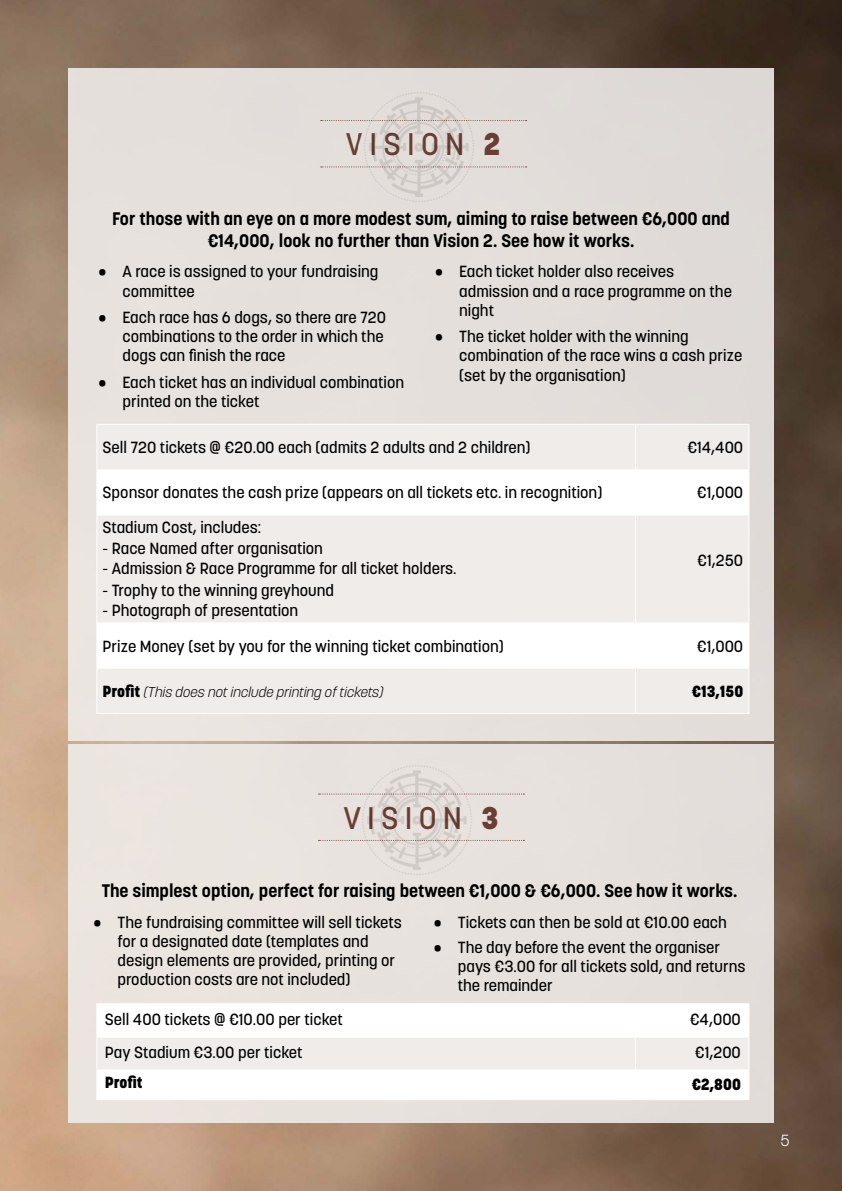
<style>
.page{position:relative;width:842px;height:1191px;background:#fff}
.page>*{position:absolute;margin:0;border:0;box-sizing:border-box;transform-origin:0 0}
.t1{font:500 31px "Korolev";letter-spacing:.2em;color:#6b3e33}
.t2{font:700 18px/22px "Korolev";color:#000;text-align:center}
.t3{font:500 16px/19.2px "Korolev";color:#000}
.t4{font:800 16px "Korolev";color:#000}
.t5{font:300 16px "Korolev";color:#fff}
.t6{font:italic 300 14px "Korolev";color:#000}
.s1{font-weight:800}
.s2{font-weight:800;font-style:normal;font-size:16px}
</style>
<div class="page">
<img style="left:0;top:0;width:842px;height:1191px">
<div style="left:68px;top:68px;width:706px;height:672px;background:#e4dfdb"></div>
<div style="left:68px;top:744px;width:706px;height:379px;background:#e7e2de"></div>
<svg style="left:319px;top:793px;width:205px;height:1px"></svg>
<svg style="left:319px;top:840px;width:205px;height:1px"></svg>
<img style="left:357px;top:765px;width:121px;height:110px">
<div style="left:97px;top:425px;width:651px;height:288px;background:#efecea"></div>
<svg style="left:97px;top:470px;width:651px;height:197px;fill:#efecea"></svg>
<hr style="left:96px;top:424px;width:539px;height:1px;background:#fff">
<hr style="left:96px;top:425px;width:1px;height:44px;background:#fff">
<hr style="left:635px;top:424px;width:114px;height:1px;background:#fff">
<hr style="left:635px;top:425px;width:1px;height:44px;background:#fff">
<hr style="left:748px;top:425px;width:1px;height:44px;background:#fff">
<hr style="left:96px;top:469px;width:539px;height:1px;background:#fff">
<hr style="left:96px;top:470px;width:1px;height:44px;background:#fff">
<hr style="left:635px;top:469px;width:114px;height:1px;background:#fff">
<hr style="left:635px;top:470px;width:1px;height:44px;background:#fff">
<hr style="left:748px;top:470px;width:1px;height:44px;background:#fff">
<hr style="left:96px;top:514px;width:539px;height:1px;background:#fff">
<hr style="left:96px;top:515px;width:1px;height:107px;background:#fff">
<hr style="left:635px;top:514px;width:114px;height:1px;background:#fff">
<hr style="left:635px;top:515px;width:1px;height:107px;background:#fff">
<hr style="left:748px;top:515px;width:1px;height:107px;background:#fff">
<hr style="left:96px;top:622px;width:539px;height:1px;background:#fff">
<hr style="left:96px;top:623px;width:1px;height:44px;background:#fff">
<hr style="left:635px;top:622px;width:114px;height:1px;background:#fff">
<hr style="left:635px;top:623px;width:1px;height:44px;background:#fff">
<hr style="left:748px;top:623px;width:1px;height:44px;background:#fff">
<hr style="left:96px;top:667px;width:539px;height:1px;background:#fff">
<hr style="left:96px;top:668px;width:1px;height:45px;background:#fff">
<hr style="left:635px;top:667px;width:114px;height:1px;background:#fff">
<hr style="left:635px;top:668px;width:1px;height:45px;background:#fff">
<hr style="left:748px;top:668px;width:1px;height:45px;background:#fff">
<hr style="left:96px;top:713px;width:539px;height:1px;background:#fff">
<hr style="left:635px;top:713px;width:114px;height:1px;background:#fff">
<div style="left:97px;top:1004px;width:651px;height:32px;background:#fff"></div>
<hr style="left:96px;top:1003px;width:539px;height:1px;background:#fff">
<hr style="left:96px;top:1004px;width:1px;height:32px;background:#fff">
<hr style="left:635px;top:1003px;width:114px;height:1px;background:#fff">
<hr style="left:635px;top:1004px;width:1px;height:32px;background:#fff">
<hr style="left:748px;top:1004px;width:1px;height:32px;background:#fff">
<hr style="left:96px;top:1036px;width:539px;height:1px;background:#fff">
<hr style="left:635px;top:1036px;width:114px;height:1px;background:#fff">
<svg style="left:96px;top:1037px;width:653px;height:62px"></svg>
<hr style="left:96px;top:1099px;width:539px;height:1px;background:#fff">
<hr style="left:635px;top:1099px;width:114px;height:1px;background:#fff">
<svg style="left:321px;top:120px;width:206px;height:1px"></svg>
<svg style="left:321px;top:166px;width:206px;height:1px"></svg>
<img style="left:359px;top:92px;width:121px;height:110px">
<h1 class="t1" style="left:346px;top:125px;width:156px">VISION <span class="s1">2</span></h1>
<p class="t2" style="left:112px;top:207px;width:619px">For those with an eye on a more modest sum, aiming to raise between €6,000 and €14,000, look no further than Vision 2. See how it works.</p>
<p class="t3" style="left:123px;top:262px;width:257px;text-indent:-24px">• A race is assigned to your fundraising committee</p>
<p class="t3" style="left:123px;top:308px;width:265px;text-indent:-24px">• Each race has 6 dogs, so there are 720 combinations to the order in which the dogs can finish the race</p>
<p class="t3" style="left:123px;top:372px;width:283px;text-indent:-24px">• Each ticket has an individual combination printed on the ticket</p>
<p class="t3" style="left:459px;top:262px;width:274px;text-indent:-24px">• Each ticket holder also receives admission and a race programme on the night</p>
<p class="t3" style="left:459px;top:327px;width:285px;text-indent:-24px">• The ticket holder with the winning combination of the race wins a cash prize (set by the organisation)</p>
<p class="t3" style="left:103px;top:438px;width:429px">Sell 720 tickets @ €20.00 each (admits 2 adults and 2 children)</p>
<p class="t3" style="left:687px;top:438px;width:57px">€14,400</p>
<p class="t3" style="left:103px;top:483px;width:501px">Sponsor donates the cash prize (appears on all tickets etc. in recognition)</p>
<p class="t3" style="left:697px;top:483px;width:48px">€1,000</p>
<p class="t3" style="left:103px;top:517px;width:160px">Stadium Cost, includes:</p>
<p class="t3" style="left:103px;top:539px;width:222px">- Race Named after organisation</p>
<p class="t3" style="left:103px;top:559px;width:355px">- Admission &amp; Race Programme for all ticket holders.</p>
<p class="t3" style="left:103px;top:580px;width:233px">- Trophy to the winning greyhound</p>
<p class="t3" style="left:103px;top:600px;width:197px">- Photograph of presentation</p>
<p class="t3" style="left:697px;top:551px;width:47px">€1,250</p>
<p class="t3" style="left:103px;top:636px;width:403px">Prize Money (set by you for the winning ticket combination)</p>
<p class="t3" style="left:697px;top:636px;width:48px">€1,000</p>
<p class="t6" style="left:103px;top:683px;width:282px"><span class="s2">Profit</span> (This does not include printing of tickets)</p>
<p class="t4" style="left:692px;top:681px;width:53px">€13,150</p>
<h1 class="t1" style="left:344px;top:798px;width:156px">VISION <span class="s1">3</span></h1>
<p class="t2" style="left:102px;top:880px;width:637px">The simplest option, perfect for raising between €1,000 &amp; €6,000. See how it works.</p>
<p class="t3" style="left:118px;top:912px;width:286px;text-indent:-24px">• The fundraising committee will sell tickets for a designated date (templates and design elements are provided, printing or production costs are not included)</p>
<p class="t3" style="left:434px;top:912px;width:295px">• Tickets can then be sold at €10.00 each</p>
<p class="t3" style="left:458px;top:937px;width:289px;text-indent:-24px">• The day before the event the organiser pays €3.00 for all tickets sold, and returns the remainder</p>
<p class="t3" style="left:105px;top:1010px;width:239px">Sell 400 tickets @ €10.00 per ticket</p>
<p class="t3" style="left:690px;top:1010px;width:53px">€4,000</p>
<p class="t3" style="left:105px;top:1043px;width:199px">Pay Stadium €3.00 per ticket</p>
<p class="t3" style="left:695px;top:1043px;width:48px">€1,200</p>
<p class="t4" style="left:105px;top:1072px;width:39px">Profit</p>
<p class="t4" style="left:692px;top:1074px;width:50px">€2,800</p>
<p class="t5" style="left:781px;top:1130px;width:11px">5</p>
</div>
